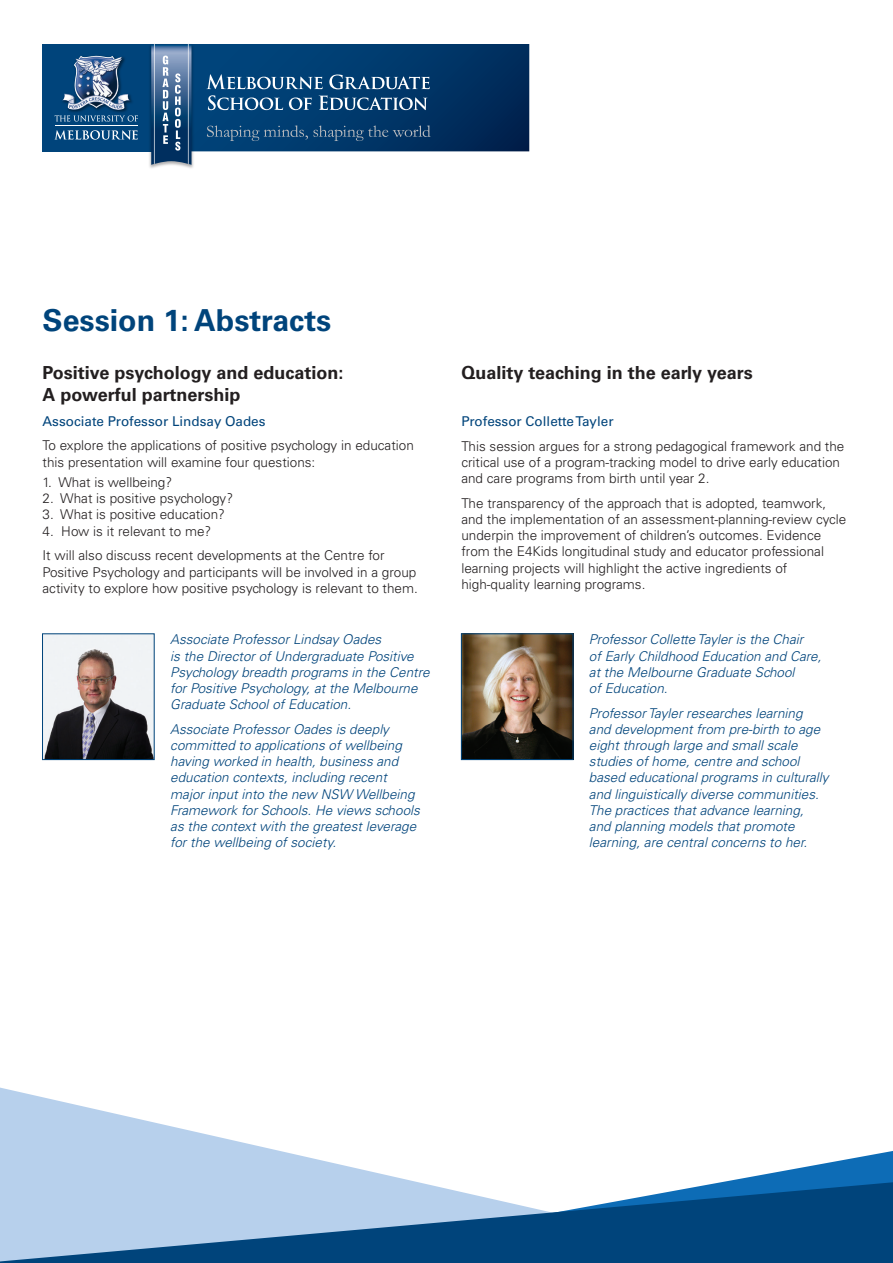
<style>
.page{position:relative;width:893px;height:1263px;background:#fff}
.page>*{position:absolute;margin:0;border:0;box-sizing:border-box;transform-origin:0 0}
.t1{font:700 30.3px "Univers";color:#00447b}
.t2{font:700 18px/21.6px "Univers";color:#231f20}
.t3{font:italic 300 13.5px/16.2px "Univers";color:#00447b}
.t4{font:300 13.5px/16.2px "Univers";color:#231f20}
.t5{font:13.5px "Univers";color:#00447b}
</style>
<div class="page">
<div style="left:43px;top:44px;width:110px;height:107px;background:#00447b"></div>
<svg style="left:54px;top:115px;width:84px;height:7px"></svg>
<hr style="left:55px;top:126px;width:83px;height:1px;background:#fff">
<svg style="left:54px;top:130px;width:84px;height:10px"></svg>
<img style="left:62px;top:55px;width:70px;height:58px">
<img style="left:74px;top:56px;width:7px;height:40px">
<img style="left:148px;top:46px;width:46px;height:122px">
<svg style="left:151px;top:44px;width:378px;height:121px;background:#2e5b84"></svg>
<svg style="left:0;top:1087px;width:417px;height:95px"></svg>
<svg style="left:723px;top:1151px;width:170px;height:31px"></svg>
<svg style="left:0;top:1182px;width:893px;height:81px;background:#5888b1"></svg>
<img style="left:44px;top:636px;width:108px;height:122px">
<div style="left:42px;top:634px;width:112px;height:126px;border:1px solid #00447b"></div>
<img style="left:463px;top:636px;width:108px;height:122px">
<div style="left:461px;top:634px;width:112px;height:126px;border:1px solid #00447b"></div>
<p class="t1" style="left:43px;top:303px;width:290px">Session 1: Abstracts</p>
<p class="t2" style="left:43px;top:362px;width:302px">Positive psychology and education:<br>A powerful partnership</p>
<p class="t5" style="left:43px;top:413px;width:225px">Associate Professor Lindsay Oades</p>
<p class="t4" style="left:43px;top:437px;width:373px">To explore the applications of positive psychology in education this presentation will examine four questions:</p>
<p class="t4" style="left:43px;top:474px;width:131px">1. What is wellbeing?</p>
<p class="t4" style="left:43px;top:490px;width:192px">2. What is positive psychology?</p>
<p class="t4" style="left:43px;top:506px;width:184px">3. What is positive education?</p>
<p class="t4" style="left:43px;top:523px;width:170px">4. How is it relevant to me?</p>
<p class="t4" style="left:43px;top:547px;width:377px">It will also discuss recent developments at the Centre for<br>Positive Psychology and participants will be involved in a group activity to explore how positive psychology is relevant to them.</p>
<p class="t3" style="left:170px;top:631px;width:261px">Associate Professor Lindsay Oades<br>is the Director of Undergraduate Positive Psychology breadth programs in the Centre for Positive Psychology, at the Melbourne Graduate School of Education.</p>
<p class="t3" style="left:170px;top:721px;width:251px">Associate Professor Oades is deeply committed to applications of wellbeing having worked in health, business and education contexts, including recent major input into the new NSW Wellbeing Framework for Schools. He views schools as the context with the greatest leverage for the wellbeing of society.</p>
<p class="t2" style="left:461px;top:362px;width:293px">Quality teaching in the early years</p>
<p class="t5" style="left:461px;top:413px;width:154px">Professor Collette Tayler</p>
<p class="t4" style="left:461px;top:438px;width:385px">This session argues for a strong pedagogical framework and the critical use of a program-tracking model to drive early education and care programs from birth until year 2.</p>
<p class="t4" style="left:461px;top:495px;width:387px">The transparency of the approach that is adopted, teamwork, and the implementation of an assessment-planning-review cycle underpin the improvement of children’s outcomes. Evidence from the E4Kids longitudinal study and educator professional learning projects will highlight the active ingredients of high-quality learning programs.</p>
<p class="t3" style="left:589px;top:631px;width:234px">Professor Collette Tayler is the Chair<br>of Early Childhood Education and Care, at the Melbourne Graduate School<br>of Education.</p>
<p class="t3" style="left:589px;top:705px;width:241px">Professor Tayler researches learning<br>and development from pre-birth to age eight through large and small scale studies of home, centre and school based educational programs in culturally and linguistically diverse communities.<br>The practices that advance learning, and planning models that promote learning, are central concerns to her.</p>
</div>
